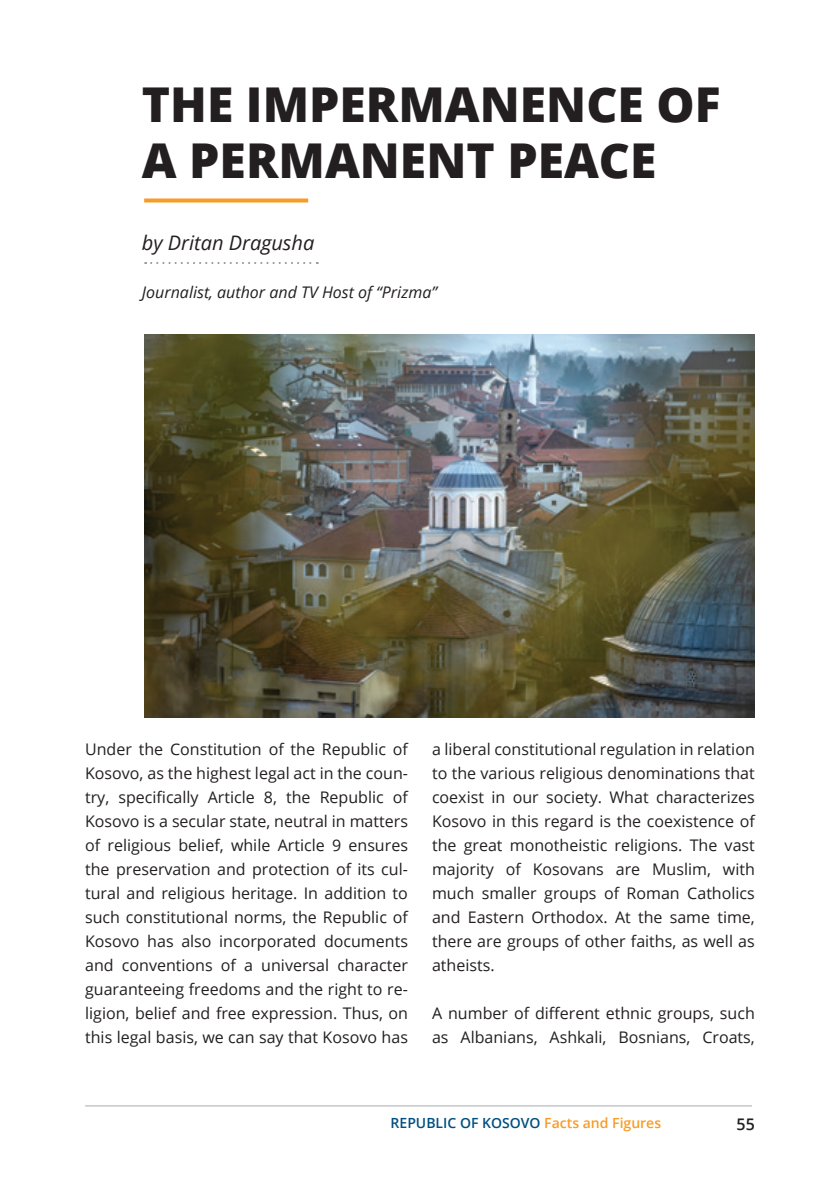
<style>
.page{position:relative;width:840px;height:1191px;background:#fff}
.page>*{position:absolute;margin:0;border:0;box-sizing:border-box;transform-origin:0 0}
.t1{font:800 48px/56px "Open Sans";color:#231f20}
.t2{font:italic 20px "Open Sans";color:#231f20}
.t3{font:16px/24px "Open Sans";color:#231f20;text-align:justify}
.t4{font:italic 16px "Open Sans";color:#231f20}
.t5{font:600 16px "Open Sans";color:#231f20}
.t6{font:600 14px "Open Sans";color:#014f81}
.s1{color:#f89c27}
</style>
<div class="page">
<hr style="left:85px;top:1105px;width:666px;height:1px;background:#a8a9ad">
<svg style="left:144px;top:198px;width:164px;height:4px"></svg>
<svg style="left:145px;top:262px;width:172px;height:2px"></svg>
<img style="left:144px;top:334px;width:610px;height:383px">
<h1 class="t1" style="left:142px;top:74px;width:580px">THE IMPERMANENCE OF<br>A PERMANENT PEACE</h1>
<p class="t2" style="left:142px;top:229px;width:174px">by Dritan Dragusha</p>
<p class="t4" style="left:142px;top:281px;width:296px">Journalist, author and TV Host of “Prizma”</p>
<p class="t3" style="left:85px;top:737px;width:324px">Under the Constitution of the Republic of Kosovo, as the highest legal act in the coun&shy;try, specifically Article 8, the Republic of Kosovo is a secular state, neutral in matters of religious belief, while Article 9 ensures the preservation and protection of its cul&shy;tural and religious heritage. In addition to such constitutional norms, the Republic of Kosovo has also incorporated documents and conventions of a universal character guaranteeing freedoms and the right to re&shy;ligion, belief and free expression. Thus, on this legal basis, we can say that Kosovo has</p>
<p class="t3" style="left:432px;top:737px;width:324px">a liberal constitutional regulation in relation to the various religious denominations that coexist in our society. What characterizes Kosovo in this regard is the coexistence of the great monotheistic religions. The vast majority of Kosovans are Muslim, with much smaller groups of Roman Catholics and Eastern Orthodox. At the same time, there are groups of other faiths, as well as atheists.</p>
<p class="t3" style="left:432px;top:1001px;width:324px">A number of different ethnic groups, such as Albanians, Ashkali, Bosnians, Croats,</p>
<p class="t6" style="left:390px;top:1113px;width:272px">REPUBLIC OF KOSOVO <span class="s1">Facts and Figures</span></p>
<p class="t5" style="left:736px;top:1112px;width:20px">55</p>
</div>
